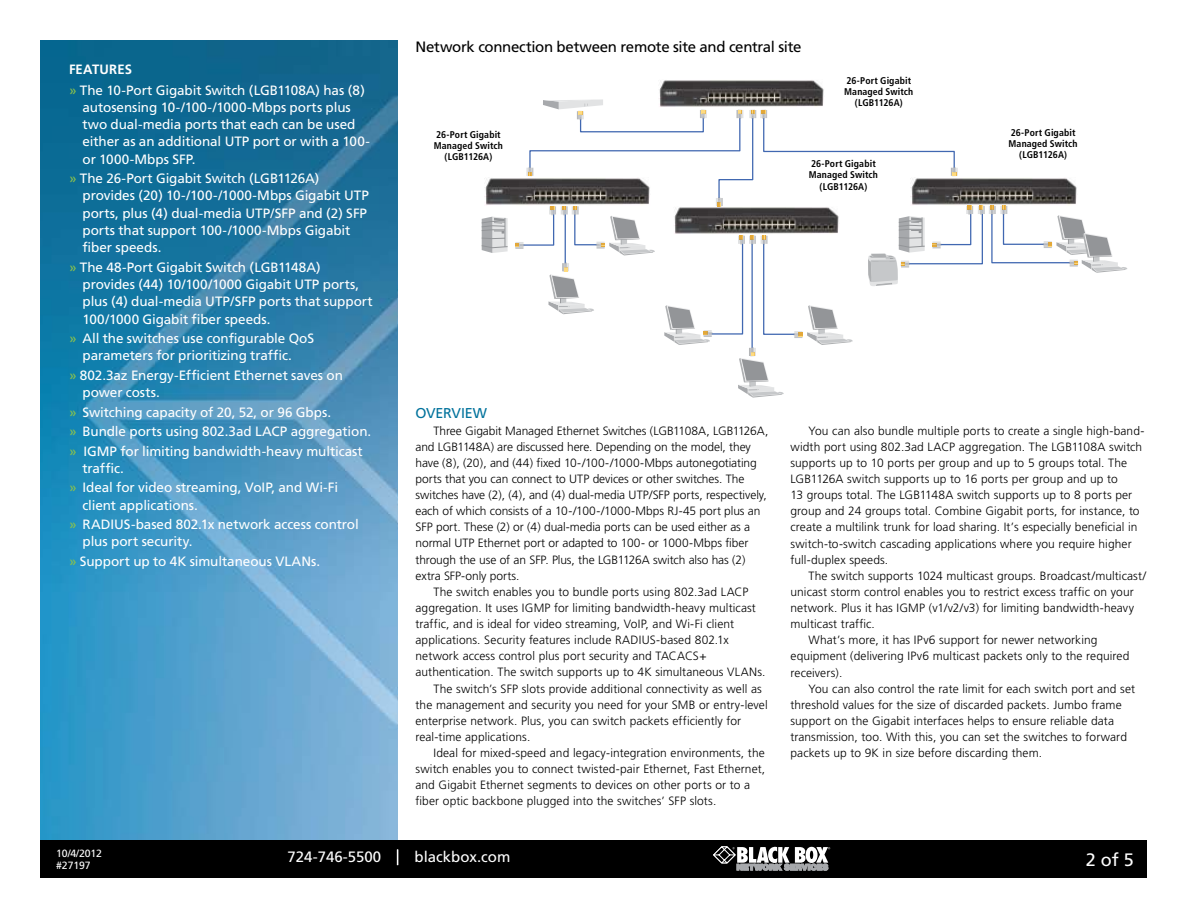
<style>
.page{position:relative;width:1188px;height:918px;background:#fff}
.page>*{position:absolute;margin:0;border:0;box-sizing:border-box;transform-origin:0 0}
.t1{font:18px "Frutiger";color:#fff}
.t2{font:15px "Frutiger";letter-spacing:-.02em;color:#000}
.t3{font:15px "Frutiger";color:#fff}
.t4{font:14.25px "Frutiger";letter-spacing:-.015em;color:#00729c}
.t5{font:13.5px/17.2px "Frutiger";letter-spacing:-.005em;color:#fff}
.t6{font:700 13.5px "Frutiger";letter-spacing:.01em;color:#fff}
.t7{font:300 12px/16.2px "Frutiger";letter-spacing:.005em;color:#000}
.t8{font:10.5px/12px "Frutiger";letter-spacing:-.01em;color:#fff}
.t9{font:700 condensed 9.75px/11.2px "Frutiger";letter-spacing:.01em;color:#000;text-align:center}
.s1{color:#8ac24c}
</style>
<div class="page">
<img style="left:40px;top:40px;width:357px;height:800px">
<div style="left:40px;top:840px;width:1108px;height:38px;background:#000"></div>
<svg style="left:397px;top:850px;width:1px;height:15px"></svg>
<svg style="left:713px;top:846px;width:117px;height:25px"></svg>
<img style="left:659px;top:80px;width:165px;height:19px">
<img style="left:484px;top:178px;width:31px;height:27px">
<svg style="left:482px;top:217px;width:26px;height:36px"></svg>
<svg style="left:515px;top:99px;width:612px;height:299px"></svg>
<p class="t6" style="left:69px;top:61px;width:56px">FEATURES</p>
<p class="t5" style="left:82px;top:81px;width:289px;text-indent:-14px"><span class="s1">»</span> The 10-Port Gigabit Switch (LGB1108A) has (8) autosensing 10-/100-/1000-Mbps ports plus two dual-media ports that each can be used either as an additional UTP port or with a 100- or 1000-Mbps SFP.</p>
<p class="t5" style="left:82px;top:170px;width:288px;text-indent:-14px"><span class="s1">»</span> The 26-Port Gigabit Switch (LGB1126A) provides (20) 10-/100-/1000-Mbps Gigabit UTP ports, plus (4) dual-media UTP/SFP and (2) SFP ports that support 100-/1000-Mbps Gigabit fiber speeds.</p>
<p class="t5" style="left:82px;top:259px;width:292px;text-indent:-14px"><span class="s1">»</span> The 48-Port Gigabit Switch (LGB1148A) provides (44) 10/100/1000 Gigabit UTP ports, plus (4) dual-media UTP/SFP ports that support 100/1000 Gigabit fiber speeds.</p>
<p class="t5" style="left:82px;top:330px;width:233px;text-indent:-14px"><span class="s1">»</span> All the switches use configurable QoS parameters for prioritizing traffic.</p>
<p class="t5" style="left:82px;top:367px;width:262px;text-indent:-14px"><span class="s1">»</span> 802.3az Energy-Efficient Ethernet saves on power costs.</p>
<p class="t5" style="left:69px;top:402px;width:304px;line-height:19.5px"><span class="s1">»</span> Switching capacity of 20, 52, or 96 Gbps.<br><span class="s1">»</span> Bundle ports using 802.3ad LACP aggregation. <span class="s1">»</span> IGMP for limiting bandwidth-heavy multicast</p>
<p class="t5" style="left:69px;top:459px;width:271px;line-height:19.5px;text-indent:14px">traffic.<br><span class="s1">»</span> Ideal for video streaming, VoIP, and Wi-Fi</p>
<p class="t5" style="left:69px;top:495px;width:291px;line-height:19.5px;text-indent:14px">client applications.<br><span class="s1">»</span> RADIUS-based 802.1x network access control</p>
<p class="t5" style="left:69px;top:532px;width:253px;line-height:19.5px;text-indent:14px">plus port security.<br><span class="s1">»</span> Support up to 4K simultaneous VLANs.</p>
<p class="t2" style="left:416px;top:38px;width:388px">Network connection between remote site and central site</p>
<p class="t9" style="left:434px;top:129px;width:71px">26-Port Gigabit<br>Managed Switch (LGB1126A)</p>
<p class="t9" style="left:844px;top:75px;width:71px">26-Port Gigabit<br>Managed Switch (LGB1126A)</p>
<p class="t9" style="left:809px;top:158px;width:71px">26-Port Gigabit<br>Managed Switch (LGB1126A)</p>
<p class="t9" style="left:1009px;top:127px;width:71px">26-Port Gigabit<br>Managed Switch (LGB1126A)</p>
<p class="t4" style="left:416px;top:405px;width:73px">OVERVIEW</p>
<p class="t7" style="left:434px;top:422px;width:336px">Three Gigabit Managed Ethernet Switches (LGB1108A, LGB1126A,</p>
<p class="t7" style="left:416px;top:439px;width:337px">and LGB1148A) are discussed here. Depending on the model, they</p>
<p class="t7" style="left:416px;top:455px;width:343px">have (8), (20), and (44) fixed 10-/100-/1000-Mbps autonegotiating</p>
<p class="t7" style="left:416px;top:471px;width:330px">ports that you can connect to UTP devices or other switches. The</p>
<p class="t7" style="left:416px;top:487px;width:353px">switches have (2), (4), and (4) dual-media UTP/SFP ports, respectively,</p>
<p class="t7" style="left:416px;top:503px;width:346px">each of which consists of a 10-/100-/1000-Mbps RJ-45 port plus an</p>
<p class="t7" style="left:416px;top:519px;width:336px">SFP port. These (2) or (4) dual-media ports can be used either as a</p>
<p class="t7" style="left:416px;top:535px;width:334px">normal UTP Ethernet port or adapted to 100- or 1000-Mbps fiber</p>
<p class="t7" style="left:416px;top:551px;width:331px">through the use of an SFP. Plus, the LGB1126A switch also has (2)</p>
<p class="t7" style="left:416px;top:568px;width:106px">extra SFP-only ports.</p>
<p class="t7" style="left:434px;top:584px;width:316px">The switch enables you to bundle ports using 802.3ad LACP</p>
<p class="t7" style="left:416px;top:600px;width:342px">aggregation. It uses IGMP for limiting bandwidth-heavy multicast</p>
<p class="t7" style="left:416px;top:616px;width:320px">traffic, and is ideal for video streaming, VoIP, and Wi-Fi client</p>
<p class="t7" style="left:416px;top:632px;width:315px">applications. Security features include RADIUS-based 802.1x</p>
<p class="t7" style="left:416px;top:648px;width:293px">network access control plus port security and TACACS+</p>
<p class="t7" style="left:416px;top:664px;width:352px">authentication. The switch supports up to 4K simultaneous VLANs.</p>
<p class="t7" style="left:434px;top:680px;width:330px">The switch’s SFP slots provide additional connectivity as well as</p>
<p class="t7" style="left:416px;top:697px;width:354px">the management and security you need for your SMB or entry-level</p>
<p class="t7" style="left:416px;top:713px;width:327px">enterprise network. Plus, you can switch packets efficiently for</p>
<p class="t7" style="left:416px;top:729px;width:116px">real-time applications.</p>
<p class="t7" style="left:434px;top:745px;width:333px">Ideal for mixed-speed and legacy-integration environments, the</p>
<p class="t7" style="left:416px;top:761px;width:351px">switch enables you to connect twisted-pair Ethernet, Fast Ethernet,</p>
<p class="t7" style="left:416px;top:777px;width:336px">and Gigabit Ethernet segments to devices on other ports or to a</p>
<p class="t7" style="left:416px;top:793px;width:302px">fiber optic backbone plugged into the switches’ SFP slots.</p>
<p class="t7" style="left:791px;top:423px;width:355px;text-indent:18px">You can also bundle multiple ports to create a single high-band&shy;width port using 802.3ad LACP aggregation. The LGB1108A switch supports up to 10 ports per group and up to 5 groups total. The LGB1126A switch supports up to 16 ports per group and up to<br>13 groups total. The LGB1148A switch supports up to 8 ports per group and 24 groups total. Combine Gigabit ports, for instance, to create a multilink trunk for load sharing. It’s especially beneficial in switch-to-switch cascading applications where you require higher full-duplex speeds.</p>
<p class="t7" style="left:809px;top:568px;width:339px">The switch supports 1024 multicast groups. Broadcast/multicast/</p>
<p class="t7" style="left:791px;top:584px;width:345px">unicast storm control enables you to restrict excess traffic on your</p>
<p class="t7" style="left:791px;top:600px;width:345px">network. Plus it has IGMP (v1/v2/v3) for limiting bandwidth-heavy</p>
<p class="t7" style="left:791px;top:616px;width:86px">multicast traffic.</p>
<p class="t7" style="left:809px;top:632px;width:290px">What’s more, it has IPv6 support for newer networking</p>
<p class="t7" style="left:791px;top:648px;width:340px">equipment (delivering IPv6 multicast packets only to the required</p>
<p class="t7" style="left:791px;top:665px;width:54px">receivers).</p>
<p class="t7" style="left:809px;top:681px;width:328px">You can also control the rate limit for each switch port and set</p>
<p class="t7" style="left:791px;top:697px;width:333px">threshold values for the size of discarded packets. Jumbo frame</p>
<p class="t7" style="left:791px;top:713px;width:325px">support on the Gigabit interfaces helps to ensure reliable data</p>
<p class="t7" style="left:791px;top:729px;width:338px">transmission, too. With this, you can set the switches to forward</p>
<p class="t7" style="left:791px;top:745px;width:253px">packets up to 9K in size before discarding them.</p>
<p class="t8" style="left:56px;top:847px;width:47px">10/4/2012 #27197</p>
<p class="t3" style="left:288px;top:848px;width:95px">724-746-5500</p>
<p class="t3" style="left:415px;top:848px;width:97px">blackbox.com</p>
<h1 class="t1" style="left:1086px;top:849px;width:50px">2 of 5</h1>
</div>
